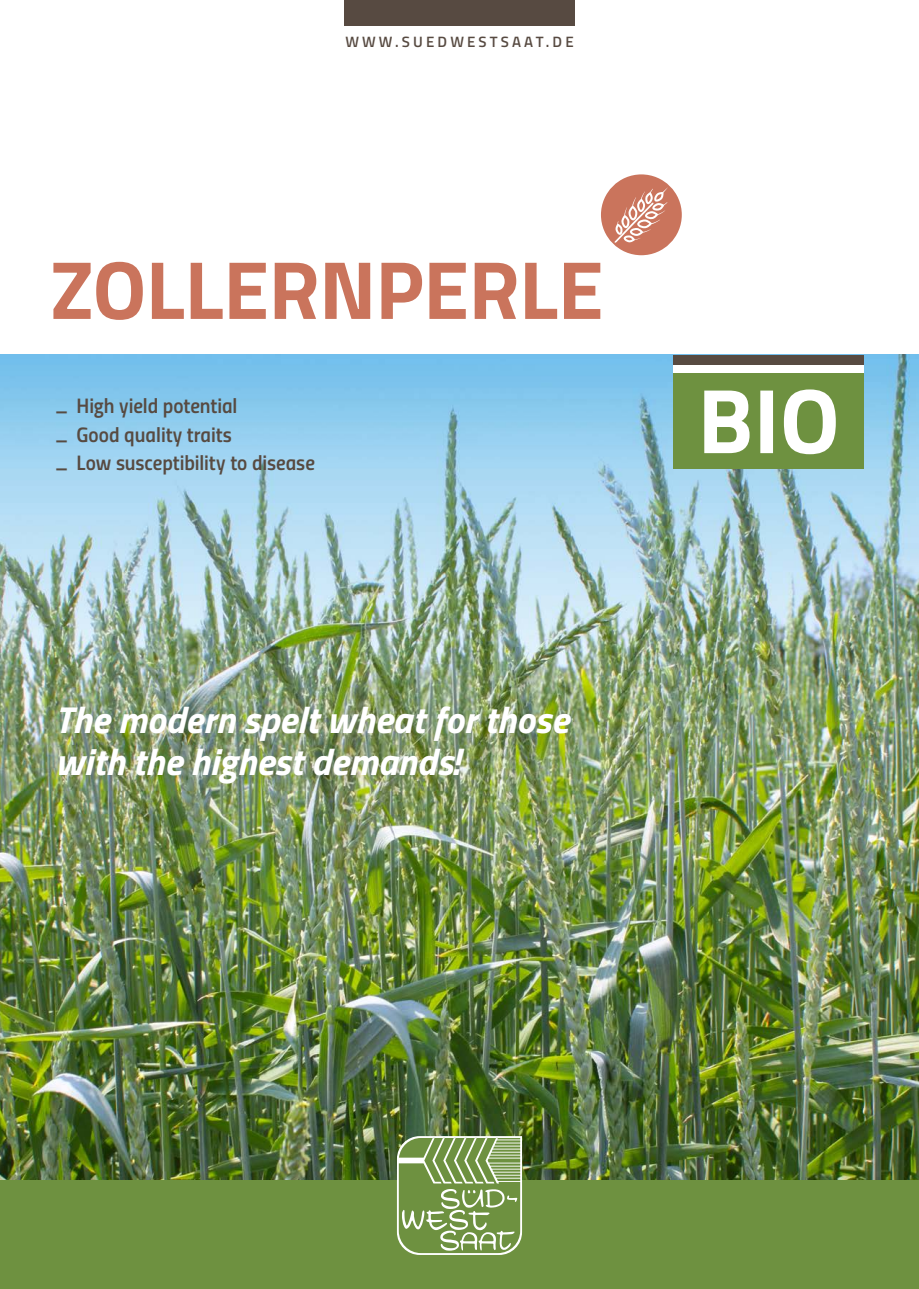
<style>
.page{position:relative;width:919px;height:1289px;background:#fff}
.page>*{position:absolute;margin:0;border:0;box-sizing:border-box;transform-origin:0 0}
.SWS_Headline-Sorte_V{font:700 82.5px "Titillium";letter-spacing:-.01em;color:#ca745c}
.SWS_Subhead-Bild_VS{font:italic 700 37.5px/42px "Titillium";color:#fff}
.t1{font:21px "Titillium Semibold Upright";color:#574a41}
.t2{font:600 15px "Titillium";letter-spacing:.21em;color:#574a41}
.s1{font-family:"Titillium";font-weight:600}
</style>
<div class="page">
<div style="left:601px;top:174px;width:80px;height:81px;background:#ca745c;border-radius:50%"></div>
<svg style="left:614px;top:187px;width:54px;height:56px"></svg>
<img style="left:0;top:355px;width:918px;height:825px">
<div style="left:6px;top:654px;width:616px;height:181px;background:#231f20;opacity:.2"></div>
<div style="left:673px;top:355px;width:190px;height:113px;background:#fff"></div>
<div style="left:673px;top:373px;width:190px;height:95px;background:#6e9140"></div>
<div style="left:673px;top:355px;width:190px;height:9px;background:#574a41"></div>
<svg style="left:704px;top:389px;width:131px;height:65px"></svg>
<div style="left:0;top:1180px;width:918px;height:108px;background:#6e9140"></div>
<svg style="left:397px;top:1136px;width:125px;height:118px"></svg>
<div style="left:344px;top:0;width:230px;height:26px;background:#574a41"></div>
<p class="t2" style="left:345px;top:30px;width:230px">WWW.SUEDWESTSAAT.DE</p>
<p class="SWS_Headline-Sorte_V" style="left:50px;top:227px;width:555px">ZOLLERNPERLE</p>
<p class="t1" style="left:55px;top:390px;width:184px"><span class="s1">–</span> High yield potential</p>
<p class="t1" style="left:55px;top:418px;width:178px"><span class="s1">–</span> Good quality traits</p>
<p class="t1" style="left:55px;top:447px;width:261px"><span class="s1">–</span> Low susceptibility to disease</p>
<p class="SWS_Subhead-Bild_VS" style="left:55px;top:696px;width:515px">The modern spelt wheat for those with the highest demands!</p>
</div>
